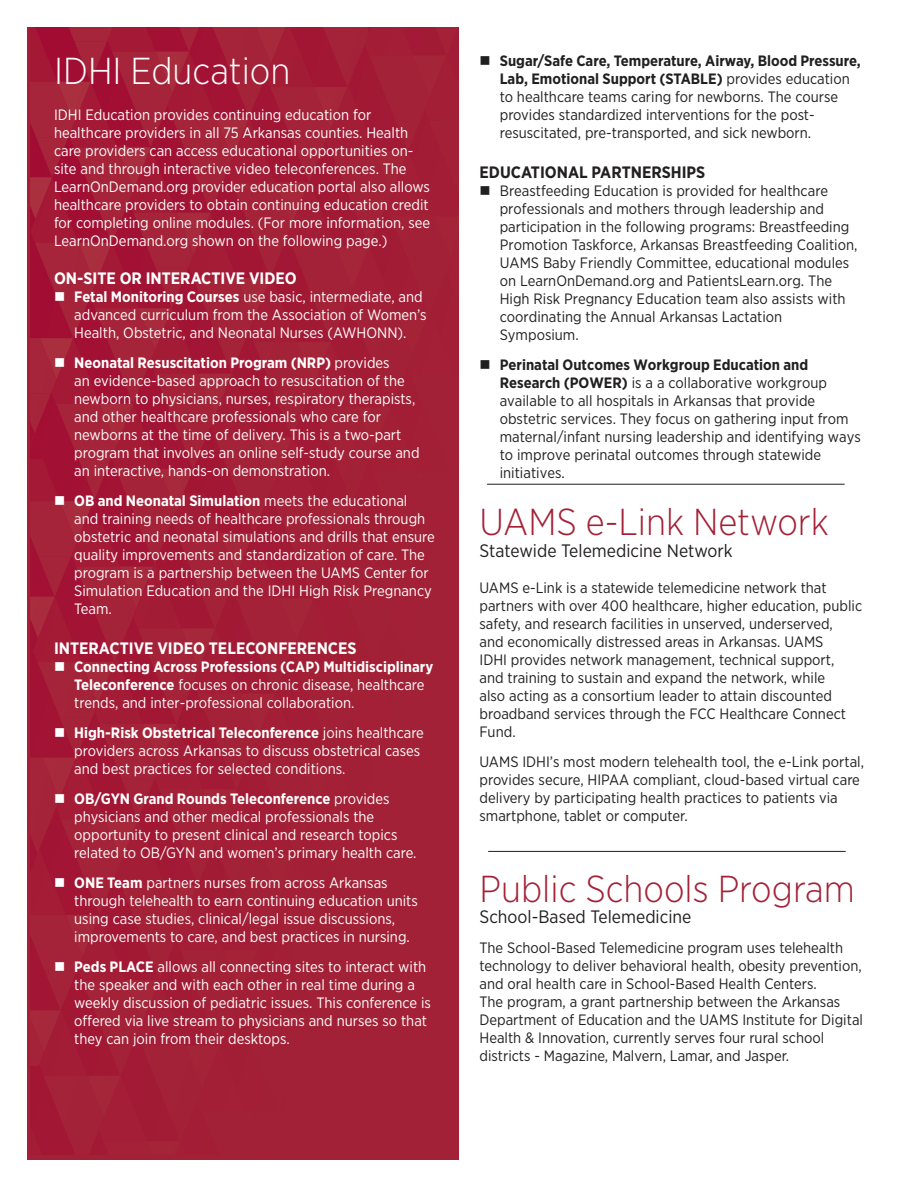
<style>
.page{position:relative;width:918px;height:1188px;background:#fff}
.page>*{position:absolute;margin:0;border:0;box-sizing:border-box;transform-origin:0 0}
.t1{font:300 37.5px "Gotham Narrow";color:#a32136}
.t2{font:300 37.5px "Gotham Narrow";color:#fff}
.t3{font:18px "Gotham Narrow";color:#221f1f}
.t4{font:700 16.5px "Gotham Narrow";color:#fff}
.t5{font:700 16.5px "Gotham Narrow";color:#221f1f}
.t6{font:15px/18px "Gotham Narrow";color:#fff}
.t7{font:15px/18px "Gotham Narrow";color:#221f1f}
.s1{font-weight:700}
</style>
<div class="page">
<svg style="left:30px;top:27px;width:429px;height:1128px;background:#a31e36"></svg>
<hr style="left:487px;top:484px;width:358px;height:1px;background:#221f1f">
<hr style="left:488px;top:851px;width:358px;height:1px;background:#221f1f">
<h1 class="t2" style="left:54px;top:54px;width:238px">IDHI Education</h1>
<p class="t6" style="left:54px;top:106px;width:378px">IDHI Education provides continuing education for healthcare providers in all 75 Arkansas counties. Health care providers can access educational opportunities on&shy;site and through interactive video teleconferences. The LearnOnDemand.org provider education portal also allows healthcare providers to obtain continuing education credit for completing online modules. (For more information, see LearnOnDemand.org shown on the following page.)</p>
<p class="t4" style="left:54px;top:271px;width:244px">ON-SITE OR INTERACTIVE VIDEO</p>
<p class="t6" style="left:74px;top:288px;width:354px;text-indent:-20px">■ <span class="s1">Fetal Monitoring Courses</span> use basic, intermediate, and advanced curriculum from the Association of Women’s<br>Health, Obstetric, and Neonatal Nurses (AWHONN).</p>
<p class="t6" style="left:74px;top:354px;width:347px;text-indent:-20px">■ <span class="s1">Neonatal Resuscitation Program (NRP)</span> provides<br>an evidence-based approach to resuscitation of the newborn to physicians, nurses, respiratory therapists, and other healthcare professionals who care for newborns at the time of delivery. This is a two-part program that involves an online self-study course and an interactive, hands-on demonstration.</p>
<p class="t6" style="left:74px;top:492px;width:362px;text-indent:-20px">■ <span class="s1">OB and Neonatal Simulation</span> meets the educational and training needs of healthcare professionals through obstetric and neonatal simulations and drills that ensure quality improvements and standardization of care. The program is a partnership between the UAMS Center for Simulation Education and the IDHI High Risk Pregnancy Team.</p>
<p class="t4" style="left:54px;top:641px;width:304px">INTERACTIVE VIDEO TELECONFERENCES</p>
<p class="t6" style="left:74px;top:658px;width:361px;text-indent:-20px">■ <span class="s1">Connecting Across Professions (CAP) Multidisciplinary<br>Teleconference</span> focuses on chronic disease, healthcare trends, and inter-professional collaboration.</p>
<p class="t6" style="left:74px;top:724px;width:351px;text-indent:-20px">■ <span class="s1">High-Risk Obstetrical Teleconference</span> joins healthcare providers across Arkansas to discuss obstetrical cases and best practices for selected conditions.</p>
<p class="t6" style="left:74px;top:790px;width:344px;text-indent:-20px">■ <span class="s1">OB/GYN Grand Rounds Teleconference</span> provides physicians and other medical professionals the opportunity to present clinical and research topics related to OB/GYN and women’s primary health care.</p>
<p class="t6" style="left:74px;top:874px;width:345px;text-indent:-20px">■ <span class="s1">ONE Team</span> partners nurses from across Arkansas through telehealth to earn continuing education units using case studies, clinical/legal issue discussions, improvements to care, and best practices in nursing.</p>
<p class="t6" style="left:74px;top:958px;width:358px;text-indent:-20px">■ <span class="s1">Peds PLACE</span> allows all connecting sites to interact with the speaker and with each other in real time during a weekly discussion of pediatric issues. This conference is offered via live stream to physicians and nurses so that they can join from their desktops.</p>
<p class="t7" style="left:500px;top:52px;width:363px;text-indent:-20px">■ <span class="s1">Sugar/Safe Care, Temperature, Airway, Blood Pressure, Lab, Emotional Support (STABLE)</span> provides education to healthcare teams caring for newborns. The course provides standardized interventions for the post&shy;resuscitated, pre-transported, and sick newborn.</p>
<p class="t5" style="left:480px;top:165px;width:227px">EDUCATIONAL PARTNERSHIPS</p>
<p class="t7" style="left:500px;top:183px;width:359px;text-indent:-20px">■ Breastfeeding Education is provided for healthcare professionals and mothers through leadership and participation in the following programs: Breastfeeding Promotion Taskforce, Arkansas Breastfeeding Coalition, UAMS Baby Friendly Committee, educational modules on LearnOnDemand.org and PatientsLearn.org. The High Risk Pregnancy Education team also assists with coordinating the Annual Arkansas Lactation Symposium.</p>
<p class="t7" style="left:500px;top:357px;width:363px;text-indent:-20px">■ <span class="s1">Perinatal Outcomes Workgroup Education and Research (POWER)</span> is a a collaborative workgroup available to all hospitals in Arkansas that provide obstetric services. They focus on gathering input from maternal/infant nursing leadership and identifying ways to improve perinatal outcomes through statewide initiatives.</p>
<h1 class="t1" style="left:480px;top:505px;width:351px">UAMS e-Link Network</h1>
<p class="t3" style="left:480px;top:542px;width:255px">Statewide Telemedicine Network</p>
<p class="t7" style="left:480px;top:579px;width:384px">UAMS e-Link is a statewide telemedicine network that partners with over 400 healthcare, higher education, public safety, and research facilities in unserved, underserved,<br>and economically distressed areas in Arkansas. UAMS<br>IDHI provides network management, technical support, and training to sustain and expand the network, while<br>also acting as a consortium leader to attain discounted broadband services through the FCC Healthcare Connect Fund.</p>
<p class="t7" style="left:480px;top:753px;width:386px">UAMS IDHI’s most modern telehealth tool, the e-Link portal, provides secure, HIPAA compliant, cloud-based virtual care delivery by participating health practices to patients via smartphone, tablet or computer.</p>
<h1 class="t1" style="left:480px;top:872px;width:377px">Public Schools Program</h1>
<p class="t3" style="left:480px;top:909px;width:213px">School-Based Telemedicine</p>
<p class="t7" style="left:480px;top:940px;width:385px">The School-Based Telemedicine program uses telehealth technology to deliver behavioral health, obesity prevention, and oral health care in School-Based Health Centers.<br>The program, a grant partnership between the Arkansas Department of Education and the UAMS Institute for Digital Health &amp; Innovation, currently serves four rural school districts - Magazine, Malvern, Lamar, and Jasper.</p>
</div>
